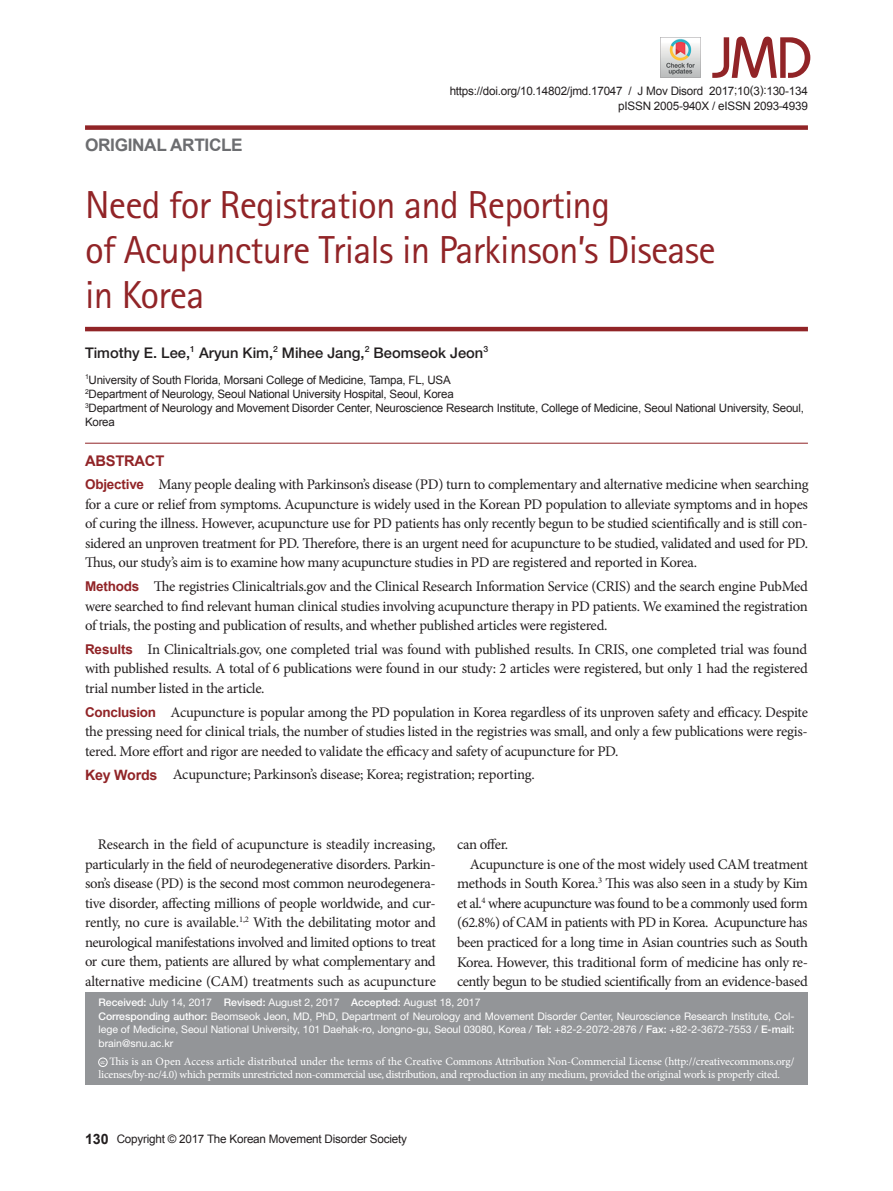
<style>
.page{position:relative;width:893px;height:1191px;background:#fff}
.page>*{position:absolute;margin:0;border:0;box-sizing:border-box;transform-origin:0 0}
.t1{font:500 57.9px "Bauhaus Std";color:#912427}
.t2{font:39px/45px "Rotis Sans Serif Std";letter-spacing:-.02em;color:#912427}
.t3{font:700 17.25px "Arial";letter-spacing:-.02em;color:#6c6d70}
.t4{font:14.7px/19.5px "Minion Pro";letter-spacing:-.025em;color:#231f20;text-align:justify}
.t5{font:500 14.7px "Helvetica Neue LT Std";color:#231f20}
.t6{font:700 14.7px "Arial";letter-spacing:-.015em;color:#912427}
.t7{font:11.7px/15px "Arial";letter-spacing:-.02em;color:#231f20;text-align:right}
.t8{font:11.55px/14.2px "Arial";letter-spacing:-.02em;color:#231f20}
.t9{font:11.25px/12.8px "Minion Pro";letter-spacing:-.02em;color:#fff}
.t10{font:10.5px/13.5px "Helvetica Neue LT Std";letter-spacing:-.005em;color:#fff}
.s1{font-family:"Arial";font-weight:700;font-size:13.5px;color:#912427}
.s2{font-family:"Arial";font-weight:700;font-size:13.5px;color:#fff}
.s3{font-family:"Arial";font-weight:700;font-size:14.25px;color:#912427}
.s4{font-family:"Arial";font-weight:700;font-size:14.25px;color:#fff}
.s5{font-weight:500}
.s6{font-size:6.75px}
.s7{font-weight:700;font-size:14.25px}
</style>
<div class="page">
<hr style="left:85px;top:327px;width:723px;height:4px;background:#912427">
<hr style="left:85px;top:443px;width:723px;height:1px;background:#912427">
<div style="left:85px;top:125px;width:723px;height:5px;background:#912427"></div>
<div style="left:85px;top:992px;width:723px;height:92px;background:#939598"></div>
<div style="left:99px;top:1057px;width:8px;height:9px;border:1px solid #fff;border-radius:50%"></div>
<img style="left:660px;top:38px;width:40px;height:40px">
<h1 class="t1" style="left:712px;top:23px;width:101px">JMD</h1>
<p class="t3" style="left:85px;top:133px;width:159px">ORIGINAL ARTICLE</p>
<p class="t7" style="left:450px;top:83px;width:360px">https://doi.org/10.14802/jmd.17047 / J Mov Disord 2017;10(3):130-134 pISSN 2005-940X / eISSN 2093-4939</p>
<h2 class="t2" style="left:85px;top:182px;width:632px">Need for Registration and Reporting<br>of Acupuncture Trials in Parkinson’s Disease in Korea</h2>
<p class="t5" style="left:85px;top:344px;width:405px">Timothy E. Lee,<sup>1</sup> Aryun Kim,<sup>2</sup> Mihee Jang,<sup>2</sup> Beomseok Jeon<sup>3</sup></p>
<p class="t8" style="left:85px;top:372px;width:720px"><sup>1</sup>University of South Florida, Morsani College of Medicine, Tampa, FL, USA<br><sup>2</sup>Department of Neurology, Seoul National University Hospital, Seoul, Korea<br><sup>3</sup>Department of Neurology and Movement Disorder Center, Neuroscience Research Institute, College of Medicine, Seoul National University, Seoul, Korea</p>
<p class="t6" style="left:85px;top:451px;width:81px">ABSTRACT</p>
<p class="t4" style="left:85px;top:475px;width:725px"><span class="s1">Objective</span><span class="s2">aa</span>Many people dealing with Parkinson’s disease (PD) turn to complementary and alternative medicine when searching for a cure or relief from symptoms. Acupuncture is widely used in the Korean PD population to alleviate symptoms and in hopes of curing the illness. However, acupuncture use for PD patients has only recently begun to be studied scientifically and is still con&shy;sidered an unproven treatment for PD. Therefore, there is an urgent need for acupuncture to be studied, validated and used for PD.<br>Thus, our study’s aim is to examine how many acupuncture studies in PD are registered and reported in Korea.</p>
<p class="t4" style="left:85px;top:577px;width:724px"><span class="s1">Methods</span><span class="s2">aa</span>The registries Clinicaltrials.gov and the Clinical Research Information Service (CRIS) and the search engine PubMed were searched to find relevant human clinical studies involving acupuncture therapy in PD patients. We examined the registration of trials, the posting and publication of results, and whether published articles were registered.</p>
<p class="t4" style="left:85px;top:639px;width:724px"><span class="s1">Results</span><span class="s2">aa</span>In Clinicaltrials.gov, one completed trial was found with published results. In CRIS, one completed trial was found with published results. A total of 6 publications were found in our study: 2 articles were registered, but only 1 had the registered trial number listed in the article.</p>
<p class="t4" style="left:85px;top:702px;width:724px"><span class="s1">Conclusion</span><span class="s2">aa</span>Acupuncture is popular among the PD population in Korea regardless of its unproven safety and efficacy. Despite the pressing need for clinical trials, the number of studies listed in the registries was small, and only a few publications were regis&shy;tered. More effort and rigor are needed to validate the efficacy and safety of acupuncture for PD.</p>
<p class="t4" style="left:85px;top:765px;width:451px"><span class="s3">Key Words</span><span class="s4">aa</span>Acupuncture; Parkinson’s disease; Korea; registration; reporting.</p>
<p class="t4" style="left:85px;top:835px;width:353px;text-indent:13px">Research in the field of acupuncture is steadily increasing, particularly in the field of neurodegenerative disorders. Parkin&shy;son’s disease (PD) is the second most common neurodegenera&shy;tive disorder, affecting millions of people worldwide, and cur&shy;rently, no cure is available.<sup>1,2</sup> With the debilitating motor and neurological manifestations involved and limited options to treat or cure them, patients are allured by what complementary and alternative medicine (CAM) treatments such as acupuncture</p>
<p class="t4" style="left:457px;top:835px;width:53px">can offer.</p>
<p class="t4" style="left:470px;top:854px;width:340px">Acupuncture is one of the most widely used CAM treatment</p>
<p class="t4" style="left:457px;top:874px;width:352px">methods in South Korea.<sup>3</sup> This was also seen in a study by Kim</p>
<p class="t4" style="left:457px;top:893px;width:352px">et al.<sup>4</sup> where acupuncture was found to be a commonly used form</p>
<p class="t4" style="left:457px;top:913px;width:352px">(62.8%) of CAM in patients with PD in Korea. Acupuncture has</p>
<p class="t4" style="left:457px;top:932px;width:352px">been practiced for a long time in Asian countries such as South</p>
<p class="t4" style="left:457px;top:952px;width:352px">Korea. However, this traditional form of medicine has only re-</p>
<p class="t4" style="left:457px;top:971px;width:352px">cently begun to be studied scientifically from an evidence-based</p>
<p class="t10" style="left:99px;top:995px;width:697px"><span class="s5">Received:</span> July 14, 2017 <span class="s5">Revised:</span> August 2, 2017 <span class="s5">Accepted:</span> August 18, 2017<br><span class="s5">Corresponding author:</span> Beomseok Jeon, MD, PhD, Department of Neurology and Movement Disorder Center, Neuroscience Research Institute, Col&shy;lege of Medicine, Seoul National University, 101 Daehak-ro, Jongno-gu, Seoul 03080, Korea / <span class="s5">Tel:</span> +82-2-2072-2876 / <span class="s5">Fax:</span> +82-2-3672-7553 / <span class="s5">E-mail: </span>brain@snu.ac.kr</p>
<p class="t9" style="left:98px;top:1055px;width:697px"><span class="s6">cc</span> This is an Open Access article distributed under the terms of the Creative Commons Attribution Non-Commercial License (http://creativecommons.org/ licenses/by-nc/4.0) which permits unrestricted non-commercial use, distribution, and reproduction in any medium, provided the original work is properly cited.</p>
<p class="t7" style="left:85px;top:1131px;width:323px"><span class="s7">130</span> Copyright © 2017 The Korean Movement Disorder Society</p>
</div>
